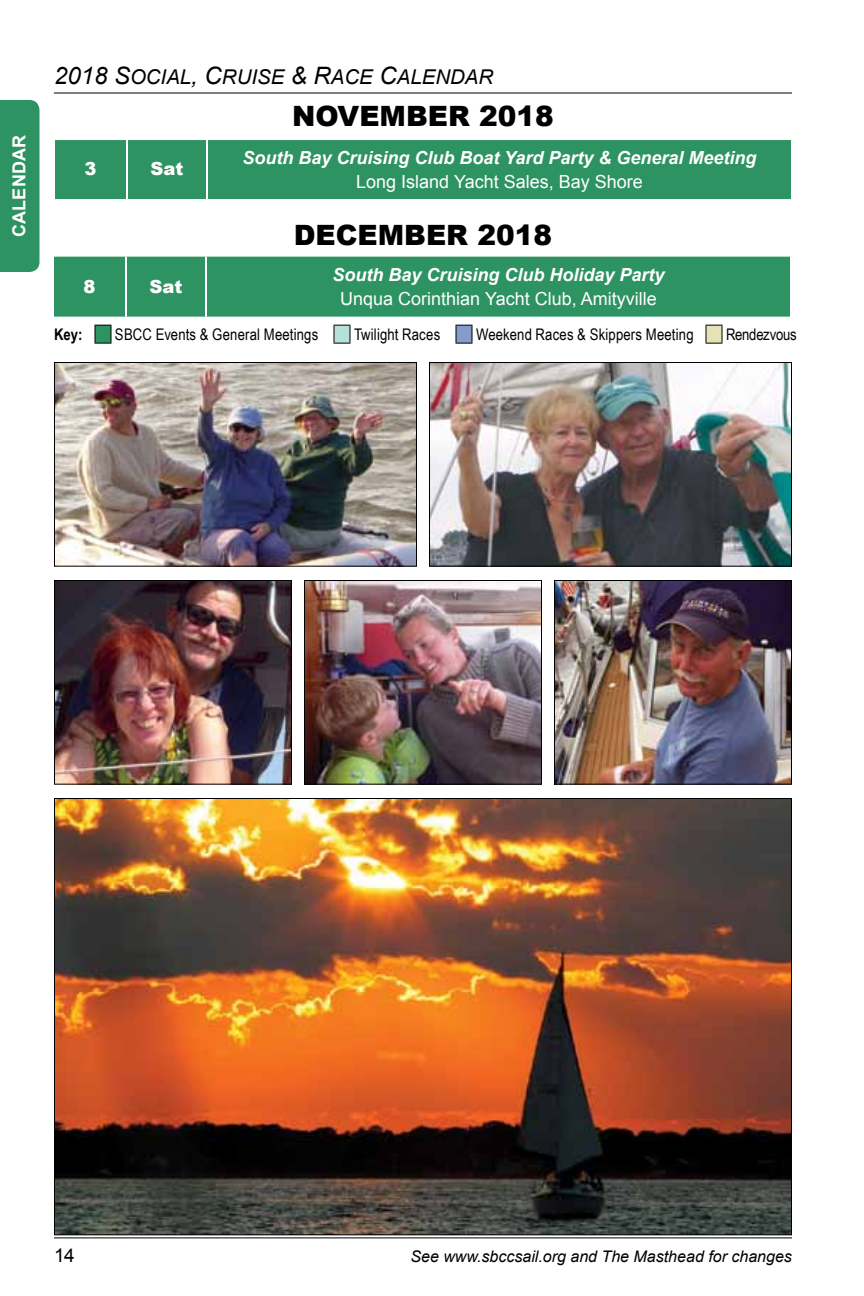
<style>
.page{position:relative;width:864px;height:1296px;background:#fff}
.page>*{position:absolute;margin:0;border:0;box-sizing:border-box;transform-origin:0 0}
.t1{font:900 28px "Arial";color:#000}
.t2{font:20.4px "Arial Italic MT SC850";color:#000}
.t3{font:19px "Arial";color:#000}
.t4{font:italic 700 18px "Arial";color:#fff}
.t5{font:18px "Arial";color:#fff}
.t6{font:900 18px "Arial";letter-spacing:-.01em;color:#fff}
.t7{font:700 18px "Arial";letter-spacing:.01em;color:#fff}
.t8{font:16px "Arial Narrow";letter-spacing:.01em;color:#000}
.t9{font:italic 16px "Arial";color:#000}
.t10{font:16px "Arial Narrow";letter-spacing:-.015em;color:#000}
.t11{font:700 16px "Arial Narrow";color:#000}
.s1{font-size:24px}
</style>
<div class="page">
<hr style="left:54px;top:1237px;width:738px;height:1px;background:#000">
<div style="left:55px;top:140px;width:736px;height:59px;background:#2e9362"></div>
<hr style="left:126px;top:140px;width:2px;height:59px;background:#fff">
<hr style="left:206px;top:140px;width:2px;height:59px;background:#fff">
<div style="left:54px;top:257px;width:736px;height:60px;background:#2e9362"></div>
<hr style="left:125px;top:257px;width:2px;height:60px;background:#fff">
<hr style="left:205px;top:257px;width:2px;height:60px;background:#fff">
<svg style="left:94px;top:325px;width:18px;height:19px"></svg>
<svg style="left:334px;top:325px;width:17px;height:19px"></svg>
<svg style="left:456px;top:325px;width:17px;height:19px"></svg>
<svg style="left:706px;top:325px;width:17px;height:19px"></svg>
<img style="left:56px;top:800px;width:734px;height:433px">
<img style="left:56px;top:364px;width:359px;height:201px">
<div style="left:54px;top:362px;width:363px;height:205px;border:1px solid #000"></div>
<img style="left:431px;top:364px;width:359px;height:201px">
<div style="left:429px;top:362px;width:363px;height:205px;border:1px solid #000"></div>
<img style="left:306px;top:582px;width:234px;height:201px">
<div style="left:304px;top:580px;width:238px;height:205px;border:1px solid #000"></div>
<img style="left:556px;top:582px;width:234px;height:201px">
<div style="left:554px;top:580px;width:238px;height:205px;border:1px solid #000"></div>
<img style="left:56px;top:582px;width:234px;height:201px">
<div style="left:54px;top:580px;width:238px;height:205px;border:1px solid #000"></div>
<hr style="left:54px;top:92px;width:738px;height:2px;background:#000">
<div style="left:0;top:100px;width:40px;height:172px;background:#2e9362"></div>
<p class="t7" style="left:7px;top:237px;width:102px;rotate:-90deg">Calendar</p>
<p class="t2" style="left:54px;top:64px;width:441px"><span class="s1">2018 S</span>OCIAL<span class="s1">, C</span>RUISE <span class="s1">&amp; R</span>ACE <span class="s1">C</span>ALENDAR</p>
<p class="t6" style="left:84px;top:156px;width:14px">3</p>
<p class="t6" style="left:151px;top:156px;width:34px">Sat</p>
<p class="t6" style="left:83px;top:274px;width:14px">8</p>
<p class="t6" style="left:150px;top:274px;width:34px">Sat</p>
<h1 class="t1" style="left:292px;top:96px;width:263px">NOVEMBER 2018</h1>
<p class="t4" style="left:242px;top:145px;width:516px">South Bay Cruising Club Boat Yard Party &amp; General Meeting</p>
<p class="t5" style="left:356px;top:169px;width:288px">Long Island Yacht Sales, Bay Shore</p>
<h1 class="t1" style="left:294px;top:214px;width:260px">DECEMBER 2018</h1>
<p class="t4" style="left:332px;top:263px;width:334px">South Bay Cruising Club Holiday Party</p>
<p class="t5" style="left:340px;top:287px;width:318px">Unqua Corinthian Yacht Club, Amityville</p>
<p class="t11" style="left:54px;top:322px;width:30px">Key:</p>
<p class="t8" style="left:115px;top:323px;width:205px">SBCC Events &amp; General Meetings</p>
<p class="t8" style="left:354px;top:323px;width:88px">Twilight Races</p>
<p class="t8" style="left:476px;top:323px;width:219px">Weekend Races &amp; Skippers Meeting</p>
<p class="t10" style="left:726px;top:323px;width:72px">Rendezvous</p>
<p class="t3" style="left:54px;top:1243px;width:22px">14</p>
<p class="t9" style="left:410px;top:1246px;width:383px">See www.sbccsail.org and The Masthead for changes</p>
</div>
